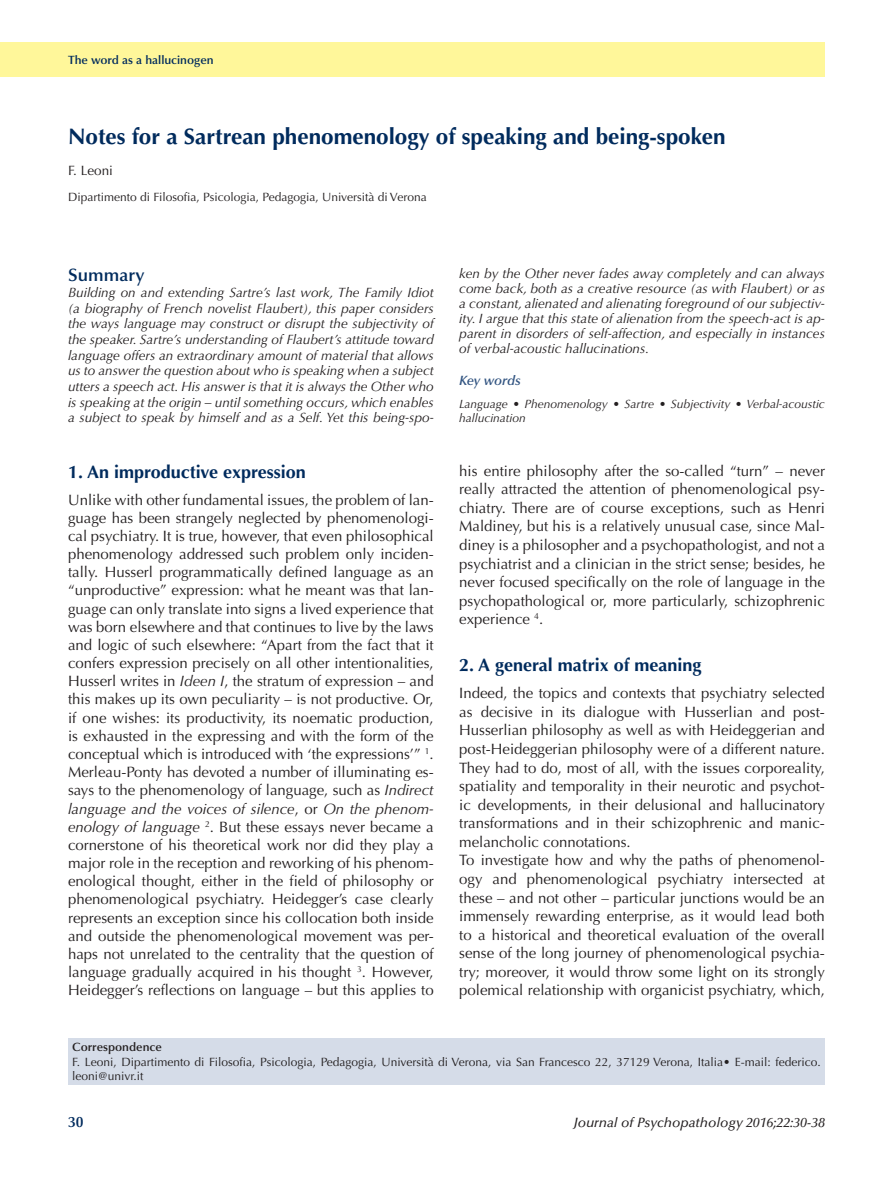
<style>
.page{position:relative;width:893px;height:1191px;background:#fff}
.page>*{position:absolute;margin:0;border:0;box-sizing:border-box;transform-origin:0 0}
.t1{font:700 22.5px "Optima LT Std";color:#002b5d}
.t2{font:700 18px "Optima LT Std";color:#002b5d}
.t3{font:600 18px "Optima LT Std";color:#002b5d}
.t4{font:15px/18.1px "Optima LT Std";color:#231f20;text-align:justify}
.t5{font:600 15px "Optima LT Std";color:#002b5d}
.t6{font:italic 13.5px/15.6px "Optima LT Std";color:#231f20;text-align:justify}
.t7{font:italic 500 13.5px "Optima LT Std";color:#231f20}
.t8{font:italic 600 13.5px "Optima LT Std";letter-spacing:-.005em;color:#335582}
.t9{font:13.5px "Optima LT Std";color:#231f20}
.t10{font:12px/14.4px "Optima LT Std";color:#231f20}
.t11{font:italic 12px/14.5px "Optima LT Std";color:#231f20}
.t12{font:600 12px "Optima LT Std";color:#002b5d}
.t13{font:600 12px "Optima LT Std";color:#231f20}
.s1{font-style:italic}
</style>
<div class="page">
<div style="left:0;top:43px;width:825px;height:34px;background:#fff79a"></div>
<div style="left:68px;top:1037px;width:757px;height:47px;background:#d5dce8"></div>
<p class="t12" style="left:68px;top:53px;width:147px">The word as a hallucinogen</p>
<h1 class="t1" style="left:68px;top:123px;width:659px">Notes for a Sartrean phenomenology of speaking and being-spoken</h1>
<p class="t9" style="left:68px;top:163px;width:47px">F. Leoni</p>
<p class="t10" style="left:68px;top:190px;width:360px">Dipartimento di Filosofia, Psicologia, Pedagogia, Università di Verona</p>
<p class="t3" style="left:68px;top:265px;width:78px">Summary</p>
<p class="t6" style="left:68px;top:284px;width:367px">Building on and extending Sartre’s last work, The Family Idiot (a biography of French novelist Flaubert), this paper considers the ways language may construct or disrupt the subjectivity of the speaker. Sartre’s understanding of Flaubert’s attitude toward language offers an extraordinary amount of material that allows us to answer the question about who is speaking when a subject utters a speech act. His answer is that it is always the Other who is speaking at the origin – until something occurs, which enables a subject to speak by himself and as a Self. Yet this being-spo-</p>
<p class="t2" style="left:68px;top:461px;width:239px">1. An improductive expression</p>
<p class="t4" style="left:68px;top:490px;width:367px">Unlike with other fundamental issues, the problem of lan&shy;guage has been strangely neglected by phenomenologi&shy;cal psychiatry. It is true, however, that even philosophical phenomenology addressed such problem only inciden&shy;tally. Husserl programmatically defined language as an “unproductive” expression: what he meant was that lan&shy;guage can only translate into signs a lived experience that was born elsewhere and that continues to live by the laws and logic of such elsewhere: “Apart from the fact that it confers expression precisely on all other intentionalities, Husserl writes in <span class="s1">Ideen I</span>, the stratum of expression – and this makes up its own peculiarity – is not productive. Or, if one wishes: its productivity, its noematic production, is exhausted in the expressing and with the form of the conceptual which is introduced with ‘the expressions’” <sup>1</sup>.<br>Merleau-Ponty has devoted a number of illuminating es&shy;says to the phenomenology of language, such as <span class="s1">Indirect language and the voices of silence</span>, or <span class="s1">On the phenom&shy;enology of language</span> <sup>2</sup>. But these essays never became a cornerstone of his theoretical work nor did they play a major role in the reception and reworking of his phenom&shy;enological thought, either in the field of philosophy or phenomenological psychiatry. Heidegger’s case clearly represents an exception since his collocation both inside and outside the phenomenological movement was per&shy;haps not unrelated to the centrality that the question of language gradually acquired in his thought <sup>3</sup>. However, Heidegger’s reflections on language – but this applies to</p>
<p class="t6" style="left:459px;top:266px;width:367px;line-height:15.1px">ken by the Other never fades away completely and can always come back, both as a creative resource (as with Flaubert) or as a constant, alienated and alienating foreground of our subjectiv&shy;ity. I argue that this state of alienation from the speech-act is ap&shy;parent in disorders of self-affection, and especially in instances of verbal-acoustic hallucinations.</p>
<p class="t8" style="left:459px;top:372px;width:63px">Key words</p>
<p class="t11" style="left:459px;top:396px;width:367px">Language • Phenomenology • Sartre • Subjectivity • Verbal-acoustic hallucination</p>
<p class="t4" style="left:459px;top:461px;width:367px;line-height:18.6px">his entire philosophy after the so-called “turn” – never really attracted the attention of phenomenological psy&shy;chiatry. There are of course exceptions, such as Henri Maldiney, but his is a relatively unusual case, since Mal&shy;diney is a philosopher and a psychopathologist, and not a psychiatrist and a clinician in the strict sense; besides, he never focused specifically on the role of language in the psychopathological or, more particularly, schizophrenic experience <sup>4</sup>.</p>
<p class="t2" style="left:459px;top:654px;width:244px">2. A general matrix of meaning</p>
<p class="t4" style="left:459px;top:684px;width:367px;line-height:18.6px;text-align:left">Indeed, the topics and contexts that psychiatry selected as decisive in its dialogue with Husserlian and post-Husserlian philosophy as well as with Heideggerian and post-Heideggerian philosophy were of a different nature.<br>They had to do, most of all, with the issues corporeality, spatiality and temporality in their neurotic and psychot&shy;ic developments, in their delusional and hallucinatory transformations and in their schizophrenic and manic&shy;melancholic connotations.<br>To investigate how and why the paths of phenomenol&shy;ogy and phenomenological psychiatry intersected at these – and not other – particular junctions would be an immensely rewarding enterprise, as it would lead both to a historical and theoretical evaluation of the overall sense of the long journey of phenomenological psychia&shy;try; moreover, it would throw some light on its strongly polemical relationship with organicist psychiatry, which,</p>
<p class="t13" style="left:72px;top:1040px;width:91px">Correspondence</p>
<p class="t10" style="left:72px;top:1054px;width:750px">F. Leoni, Dipartimento di Filosofia, Psicologia, Pedagogia, Università di Verona, via San Francesco 22, 37129 Verona, Italia• E-mail: federico. leoni@univr.it</p>
<p class="t5" style="left:68px;top:1113px;width:17px">30</p>
<p class="t7" style="left:574px;top:1114px;width:253px">Journal of Psychopathology 2016;22:30-38</p>
</div>
